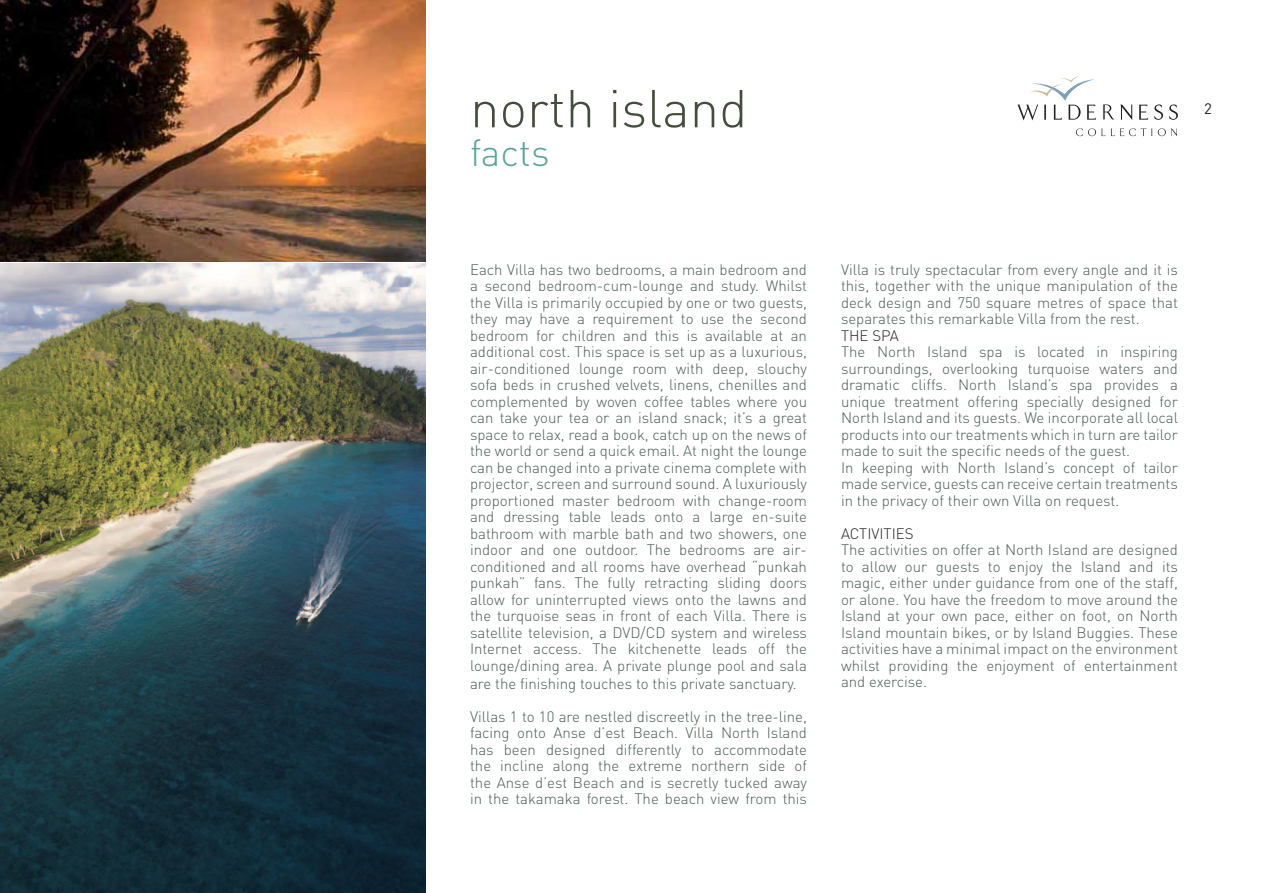
<style>
.page{position:relative;width:1263px;height:893px;background:#fff}
.page>*{position:absolute;margin:0;border:0;box-sizing:border-box;transform-origin:0 0}
.t1{font:300 52.5px "DIN";color:#434c3d}
.t2{font:300 37.5px "DIN";color:#5ba398}
.t3{font:300 15px/16.5px "DIN";color:#4b5a52;text-align:justify}
.t4{font:300 15px "DIN";color:#231f20}
.t5{font:15px "DIN";color:#231f20}
</style>
<div class="page">
<svg style="left:1017px;top:76px;width:161px;height:44px"></svg>
<svg style="left:1076px;top:128px;width:101px;height:8px"></svg>
<img style="left:0;top:264px;width:425px;height:629px">
<img style="left:0;top:0;width:425px;height:261px">
<h1 class="t1" style="left:470px;top:76px;width:279px">north island</h1>
<h2 class="t2" style="left:470px;top:130px;width:81px">facts</h2>
<p class="t5" style="left:1204px;top:100px;width:9px">2</p>
<p class="t3" style="left:470px;top:261px;width:338px">Each Villa has two bedrooms, a main bedroom and a second bedroom-cum-lounge and study. Whilst the Villa is primarily occupied by one or two guests, they may have a requirement to use the second bedroom for children and this is available at an additional cost. This space is set up as a luxurious, air-conditioned lounge room with deep, slouchy sofa beds in crushed velvets, linens, chenilles and complemented by woven coffee tables where you can take your tea or an island snack; it’s a great space to relax, read a book, catch up on the news of the world or send a quick email. At night the lounge can be changed into a private cinema complete with projector, screen and surround sound. A luxuriously proportioned master bedroom with change-room and dressing table leads onto a large en-suite bathroom with marble bath and two showers, one indoor and one outdoor. The bedrooms are air&shy;conditioned and all rooms have overhead “punkah punkah” fans. The fully retracting sliding doors allow for uninterrupted views onto the lawns and the turquoise seas in front of each Villa. There is satellite television, a DVD/CD system and wireless Internet access. The kitchenette leads off the lounge/dining area. A private plunge pool and sala</p>
<p class="t3" style="left:470px;top:675px;width:328px">are the finishing touches to this private sanctuary.</p>
<p class="t3" style="left:470px;top:708px;width:338px">Villas 1 to 10 are nestled discreetly in the tree-line, facing onto Anse d’est Beach. Villa North Island has been designed differently to accommodate the incline along the extreme northern side of the Anse d’est Beach and is secretly tucked away in the takamaka forest. The beach view from this</p>
<p class="t3" style="left:841px;top:261px;width:338px">Villa is truly spectacular from every angle and it is this, together with the unique manipulation of the deck design and 750 square metres of space that separates this remarkable Villa from the rest.</p>
<p class="t4" style="left:841px;top:326px;width:59px">THE SPA</p>
<p class="t3" style="left:841px;top:344px;width:338px;text-align:left">The North Island spa is located in inspiring surroundings, overlooking turquoise waters and dramatic cliffs. North Island’s spa provides a unique treatment offering specially designed for North Island and its guests. We incorporate all local products into our treatments which in turn are tailor made to suit the specific needs of the guest.<br>In keeping with North Island’s concept of tailor made service, guests can receive certain treatments in the privacy of their own Villa on request.</p>
<p class="t4" style="left:841px;top:524px;width:74px">ACTIVITIES</p>
<p class="t3" style="left:841px;top:542px;width:338px">The activities on offer at North Island are designed to allow our guests to enjoy the Island and its magic, either under guidance from one of the staff, or alone. You have the freedom to move around the Island at your own pace, either on foot, on North Island mountain bikes, or by Island Buggies. These activities have a minimal impact on the environment whilst providing the enjoyment of entertainment and exercise.</p>
</div>
